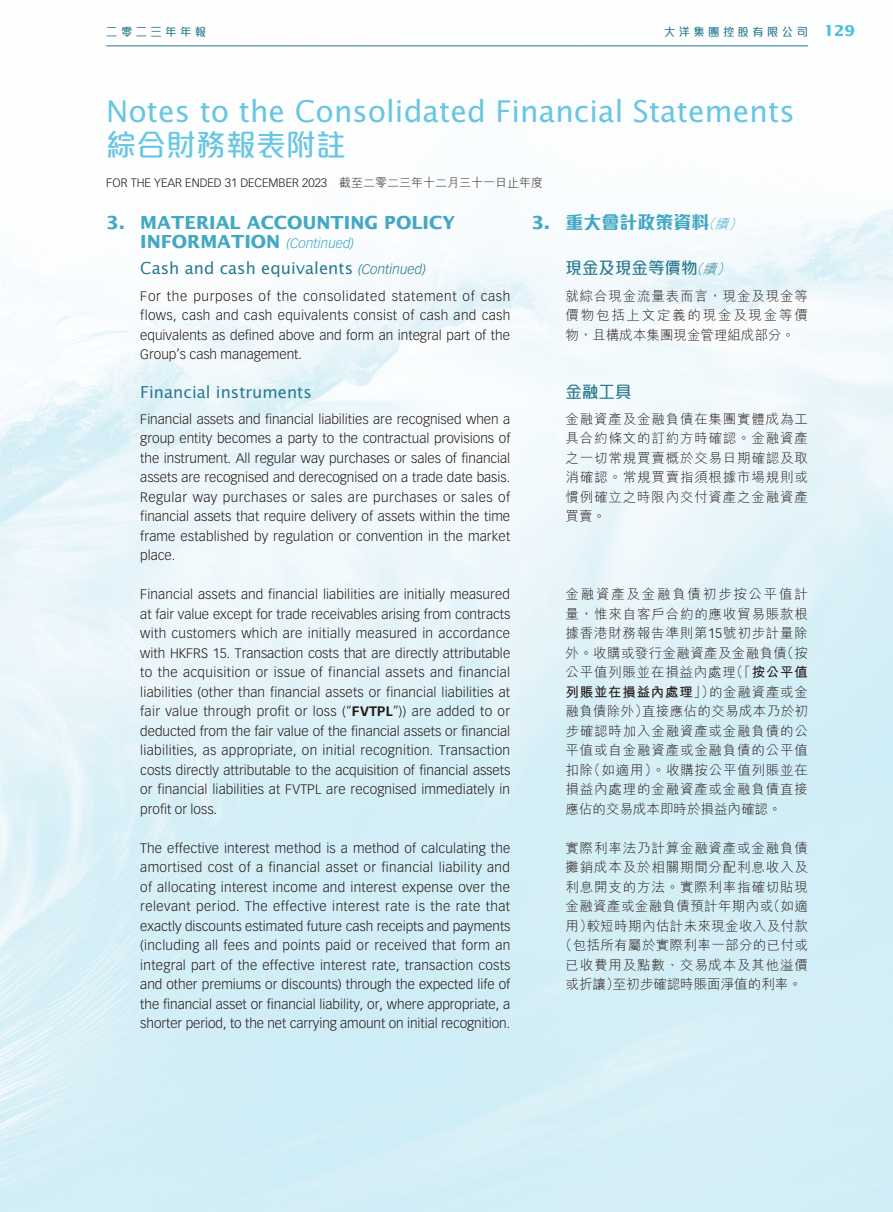
<style>
.page{position:relative;width:893px;height:1212px;background:#fff}
.page>*{position:absolute;margin:0;border:0;box-sizing:border-box;transform-origin:0 0}
.t1{font:30px "Lucida Sans Std";color:#69c6e2}
.t2{font:500 30px "M Elle HK";color:#69c6e2}
.t3{font:700 18px/19.5px "Lucida Sans Std";color:#42a8c3}
.t4{font:800 18px "M Elle HK";color:#42a8c3}
.t5{font:16.5px "Lucida Sans Std";color:#297a8f}
.t6{font:500 16.5px "M Elle HK";color:#297a8f}
.t7{font:700 15px "Lucida Sans Std";color:#4dc0df}
.t8{font:300 13.5px/19.5px "Vectora LT Std";color:#231916;text-align:justify}
.t9{font:300 13.5px/19.5px "M Hei HK";letter-spacing:.06em;color:#231916;text-align:justify}
.t10{font:300 12px "Vectora LT Std";color:#231916}
.t11{font:500 11.25px "M Elle HK";letter-spacing:.31em;color:#297a8f}
.s1{font-family:"M Hei HK"}
.s2{font-family:"Vectora LT Std";font-weight:300;font-style:italic;font-size:13.5px}
.s3{font-weight:700}
.s4{font-family:"Lucida Sans Std";font-weight:700}
.s5{font-family:"M Hei HK";font-weight:300;font-style:italic;font-size:13.5px}
.s6{font-family:"Vectora LT Std"}
</style>
<div class="page">
<hr style="left:106px;top:45px;width:702px;height:1px;background:#297a8f">
<p class="t11" style="left:106px;top:26px;width:101px">二零二三年年報</p>
<p class="t11" style="left:664px;top:26px;width:145px">大洋集團控股有限公司</p>
<p class="t7" style="left:824px;top:22px;width:32px">129</p>
<h1 class="t1" style="left:106px;top:94px;width:690px">Notes to the Consolidated Financial Statements</h1>
<h1 class="t2" style="left:106px;top:130px;width:241px">綜合財務報表附註</h1>
<p class="t10" style="left:106px;top:176px;width:438px">FOR THE YEAR ENDED 31 DECEMBER 2023 <span class="s1">截至二零二三年十二月三十一日止年度</span></p>
<h2 class="t3" style="left:140px;top:213px;width:317px;text-indent:-34px">3. MATERIAL ACCOUNTING POLICY<br>INFORMATION <span class="s2">(Continued)</span></h2>
<p class="t5" style="left:140px;top:259px;width:287px">Cash and cash equivalents <span class="s2">(Continued)</span></p>
<p class="t8" style="left:140px;top:286px;width:372px">For the purposes of the consolidated statement of cash flows, cash and cash equivalents consist of cash and cash equivalents as defined above and form an integral part of the Group’s cash management.</p>
<p class="t5" style="left:140px;top:382px;width:173px">Financial instruments</p>
<p class="t8" style="left:140px;top:410px;width:372px">Financial assets and financial liabilities are recognised when a group entity becomes a party to the contractual provisions of the instrument. All regular way purchases or sales of financial assets are recognised and derecognised on a trade date basis.<br>Regular way purchases or sales are purchases or sales of financial assets that require delivery of assets within the time frame established by regulation or convention in the market place.</p>
<p class="t8" style="left:140px;top:585px;width:371px">Financial assets and financial liabilities are initially measured at fair value except for trade receivables arising from contracts with customers which are initially measured in accordance with HKFRS 15. Transaction costs that are directly attributable to the acquisition or issue of financial assets and financial liabilities (other than financial assets or financial liabilities at fair value through profit or loss (“<span class="s3">FVTPL</span>”)) are added to or deducted from the fair value of the financial assets or financial liabilities, as appropriate, on initial recognition. Transaction costs directly attributable to the acquisition of financial assets or financial liabilities at FVTPL are recognised immediately in profit or loss.</p>
<p class="t8" style="left:140px;top:838px;width:372px">The effective interest method is a method of calculating the amortised cost of a financial asset or financial liability and of allocating interest income and interest expense over the relevant period. The effective interest rate is the rate that exactly discounts estimated future cash receipts and payments (including all fees and points paid or received that form an integral part of the effective interest rate, transaction costs and other premiums or discounts) through the expected life of the financial asset or financial liability, or, where appropriate, a shorter period, to the net carrying amount on initial recognition.</p>
<h2 class="t4" style="left:531px;top:213px;width:215px"><span class="s4">3.</span> 重大會計政策資料<span class="s5">（續）</span></h2>
<p class="t6" style="left:566px;top:260px;width:169px">現金及現金等價物<span class="s5">（續）</span></p>
<p class="t9" style="left:566px;top:286px;width:244px">就綜合現金流量表而言，現金及現金等價物包括上文定義的現金及現金等價物，且構成本集團現金管理組成部分。</p>
<p class="t6" style="left:566px;top:383px;width:67px">金融工具</p>
<p class="t9" style="left:566px;top:409px;width:244px">金融資產及金融負債在集團實體成為工具合約條文的訂約方時確認。金融資產之一切常規買賣概於交易日期確認及取消確認。常規買賣指須根據市場規則或慣例確立之時限內交付資產之金融資產買賣。</p>
<p class="t9" style="left:566px;top:584px;width:244px">金融資產及金融負債初步按公平值計量，惟來自客戶合約的應收貿易賬款根據香港財務報告準則第<span class="s6">15</span>號初步計量除外。收購或發行金融資產及金融負債（按公平值列賬並在損益內處理（「<span class="s3">按公平值列賬並在損益內處理</span>」）的金融資產或金融負債除外）直接應佔的交易成本乃於初步確認時加入金融資產或金融負債的公平值或自金融資產或金融負債的公平值扣除（如適用）。收購按公平值列賬並在損益內處理的金融資產或金融負債直接應佔的交易成本即時於損益內確認。</p>
<p class="t9" style="left:559px;top:838px;width:251px;text-align:center">實際利率法乃計算金融資產或金融負債攤銷成本及於相關期間分配利息收入及利息開支的方法。實際利率指確切貼現金融資產或金融負債預計年期內或（如適用）較短時期內估計未來現金收入及付款（包括所有屬於實際利率一部分的已付或已收費用及點數、交易成本及其他溢價或折讓）至初步確認時賬面淨值的利率。</p>
</div>
